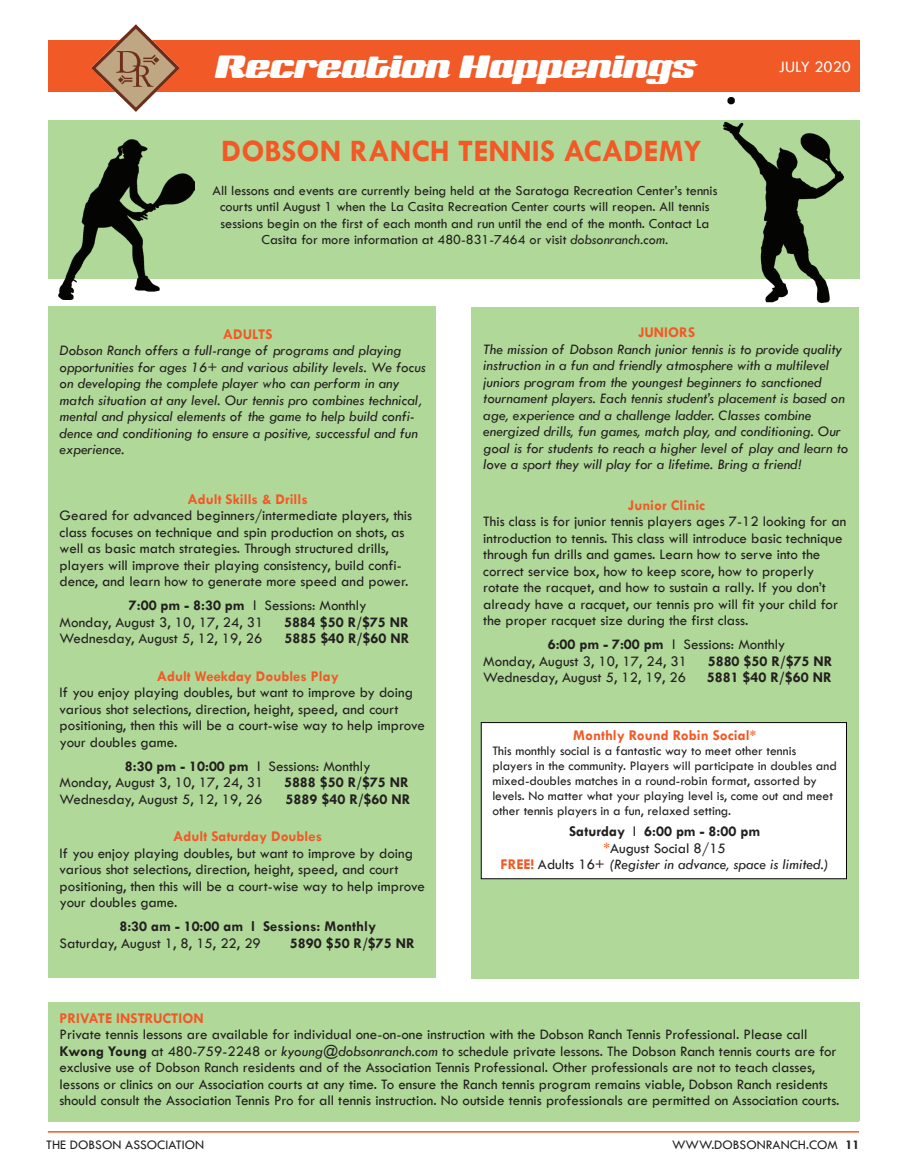
<style>
.page{position:relative;width:905px;height:1175px;background:#fff}
.page>*{position:absolute;margin:0;border:0;box-sizing:border-box;transform-origin:0 0}
.t1{font:500 37.5px "Sneakers Script";color:#fff}
.t2{font:700 31.5px "Tw Cen";color:#f15926}
.t3{font:16.5px "Tw Cen";color:#fff}
.t4{font:15px/16.5px "Tw Cen";color:#231f20}
.t5{font:italic 15px/16.5px "Tw Cen";color:#231f20}
.t6{font:700 15px/16.5px "Tw Cen";color:#231f20;text-align:right}
.t7{font:700 15px "Tw Cen";color:#f15926}
.t8{font:14.25px/16.5px "Tw Cen";color:#231f20;text-align:center}
.t9{font:13.5px/15px "Tw Cen";color:#231f20}
.s1{font-style:italic}
.s2{font-weight:700;font-style:normal;color:#f15926}
.s3{font-weight:700;color:#f15926}
.s4{font-weight:700}
.s5{font-weight:400}
.s6{font-weight:700;font-style:normal}
.s7{font-style:normal}
.s8{font-style:normal;color:#f15926}
</style>
<div class="page">
<div style="left:470px;top:307px;width:388px;height:671px;background:#b0d999"></div>
<div style="left:48px;top:120px;width:811px;height:159px;background:#b0d999"></div>
<div style="left:48px;top:1002px;width:811px;height:119px;background:#b0d999"></div>
<div style="left:48px;top:306px;width:387px;height:672px;background:#b0d999"></div>
<div style="left:48px;top:41px;width:811px;height:51px;background:#f15926"></div>
<img style="left:92px;top:25px;width:87px;height:86px">
<hr style="left:48px;top:1131px;width:813px;height:1px;background:#f15926">
<div style="left:859px;top:1120px;width:26px;height:20px;background:#fff"></div>
<div style="left:481px;top:722px;width:365px;height:156px;background:#fff"></div>
<div style="left:481px;top:722px;width:365px;height:157px;border:1px solid #040503"></div>
<img style="left:59px;top:140px;width:135px;height:160px">
<img style="left:723px;top:98px;width:120px;height:204px">
<p class="t1" style="left:214px;top:45px;width:482px">Recreation Happenings</p>
<p class="t2" style="left:221px;top:133px;width:482px">DOBSON RANCH TENNIS ACADEMY</p>
<p class="t8" style="left:212px;top:182px;width:506px">All lessons and events are currently being held at the Saratoga Recreation Center’s tennis courts until August 1 when the La Casita Recreation Center courts will reopen. All tennis sessions begin on the first of each month and run until the end of the month. Contact La Casita for more information at 480-831-7464 or visit <span class="s1">dobsonranch.com.</span></p>
<p class="t3" style="left:778px;top:57px;width:73px">JULY 2020</p>
<p class="t5" style="left:60px;top:325px;width:368px;text-indent:163px"><span class="s2">ADULTS<br></span>Dobson Ranch offers a full-range of programs and playing opportunities for ages 16+ and various ability levels. We focus on developing the complete player who can perform in any match situation at any level. Our tennis pro combines technical, mental and physical elements of the game to help build confi&shy;dence and conditioning to ensure a positive, successful and fun experience.</p>
<p class="t4" style="left:60px;top:490px;width:354px;text-indent:128px"><span class="s3">Adult Skills &amp; Drills<br></span>Geared for advanced beginners/intermediate players, this class focuses on technique and spin production on shots, as well as basic match strategies. Through structured drills, players will improve their playing consistency, build confi&shy;dence, and learn how to generate more speed and power.</p>
<p class="t4" style="left:60px;top:597px;width:308px;text-indent:69px"><span class="s4">7:00 pm - 8:30 pm</span> l Sessions: Monthly<br>Monday, August 3, 10, 17, 24, 31</p>
<p class="t6" style="left:60px;top:613px;width:351px">5884 $50 R/$75 NR<br><span class="s5">Wednesday, August 5, 12, 19, 26</span> 5885 $40 R/$60 NR</p>
<p class="t4" style="left:60px;top:667px;width:367px;text-indent:97px"><span class="s3">Adult Weekday Doubles Play<br></span>If you enjoy playing doubles, but want to improve by doing various shot selections, direction, height, speed, and court positioning, then this will be a court-wise way to help improve your doubles game.</p>
<p class="t4" style="left:60px;top:757px;width:312px;text-indent:65px"><span class="s4">8:30 pm - 10:00 pm</span> l Sessions: Monthly<br>Monday, August 3, 10, 17, 24, 31</p>
<p class="t6" style="left:60px;top:774px;width:352px">5888 $50 R/$75 NR<br><span class="s5">Wednesday, August 5, 12, 19, 26</span> 5889 $40 R/$60 NR</p>
<p class="t4" style="left:60px;top:828px;width:367px;text-indent:114px"><span class="s3">Adult Saturday Doubles<br></span>If you enjoy playing doubles, but want to improve by doing various shot selections, direction, height, speed, and court positioning, then this will be a court-wise way to help improve your doubles game.</p>
<p class="t6" style="left:60px;top:918px;width:318px;text-align:left;text-indent:60px">8:30 am - 10:00 am l Sessions: Monthly<br><span class="s5">Saturday, August 1, 8, 15, 22, 29</span></p>
<p class="t6" style="left:290px;top:934px;width:126px">5890 $50 R/$75 NR</p>
<p class="t5" style="left:483px;top:324px;width:366px;text-indent:155px"><span class="s2">JUNIORS<br></span>The mission of Dobson Ranch junior tennis is to provide quality instruction in a fun and friendly atmosphere with a multilevel juniors program from the youngest beginners to sanctioned tournament players. Each tennis student’s placement is based on age, experience and a challenge ladder. Classes combine energized drills, fun games, match play, and conditioning. Our goal is for students to reach a higher level of play and learn to love a sport they will play for a lifetime. Bring a friend!</p>
<p class="t4" style="left:483px;top:496px;width:364px;text-indent:145px"><span class="s3">Junior Clinic<br></span>This class is for junior tennis players ages 7-12 looking for an introduction to tennis. This class will introduce basic technique through fun drills and games. Learn how to serve into the correct service box, how to keep score, how to properly rotate the racquet, and how to sustain a rally. If you don’t already have a racquet, our tennis pro will fit your child for the proper racquet size during the first class.</p>
<p class="t4" style="left:483px;top:636px;width:303px;text-indent:64px"><span class="s4">6:00 pm - 7:00 pm</span> l Sessions: Monthly<br>Monday, August 3, 10, 17, 24, 31</p>
<p class="t6" style="left:707px;top:652px;width:126px">5880 $50 R/$75 NR</p>
<p class="t4" style="left:483px;top:669px;width:204px">Wednesday, August 5, 12, 19, 26</p>
<p class="t6" style="left:706px;top:669px;width:126px">5881 $40 R/$60 NR</p>
<p class="t7" style="left:573px;top:726px;width:184px">Monthly Round Robin Social*</p>
<p class="t9" style="left:492px;top:743px;width:346px">This monthly social is a fantastic way to meet other tennis players in the community. Players will participate in doubles and mixed-doubles matches in a round-robin format, assorted by levels. No matter what your playing level is, come out and meet other tennis players in a fun, relaxed setting.</p>
<p class="t5" style="left:500px;top:823px;width:330px;text-align:center"><span class="s6">Saturday</span> <span class="s7">l</span> <span class="s6">6:00 pm - 8:00 pm<br></span><span class="s8">*</span><span class="s7">August Social 8/15<br></span><span class="s2">FREE!</span> <span class="s7">Adults 16+</span> (Register in advance, space is limited.)</p>
<p class="t4" style="left:60px;top:1009px;width:781px"><span class="s3">PRIVATE INSTRUCTION<br></span>Private tennis lessons are available for individual one-on-one instruction with the Dobson Ranch Tennis Professional. Please call <span class="s4">Kwong Young</span> at 480-759-2248 or <span class="s1">kyoung@dobsonranch.com</span> to schedule private lessons. The Dobson Ranch tennis courts are for exclusive use of Dobson Ranch residents and of the Association Tennis Professional. Other professionals are not to teach classes, lessons or clinics on our Association courts at any time. To ensure the Ranch tennis program remains viable, Dobson Ranch residents should consult the Association Tennis Pro for all tennis instruction. No outside tennis professionals are permitted on Association courts.</p>
<p class="t9" style="left:46px;top:1137px;width:159px">THE DOBSON ASSOCIATION</p>
<p class="t9" style="left:672px;top:1137px;width:189px">WWW.DOBSONRANCH.COM <span class="s4">11</span></p>
</div>
